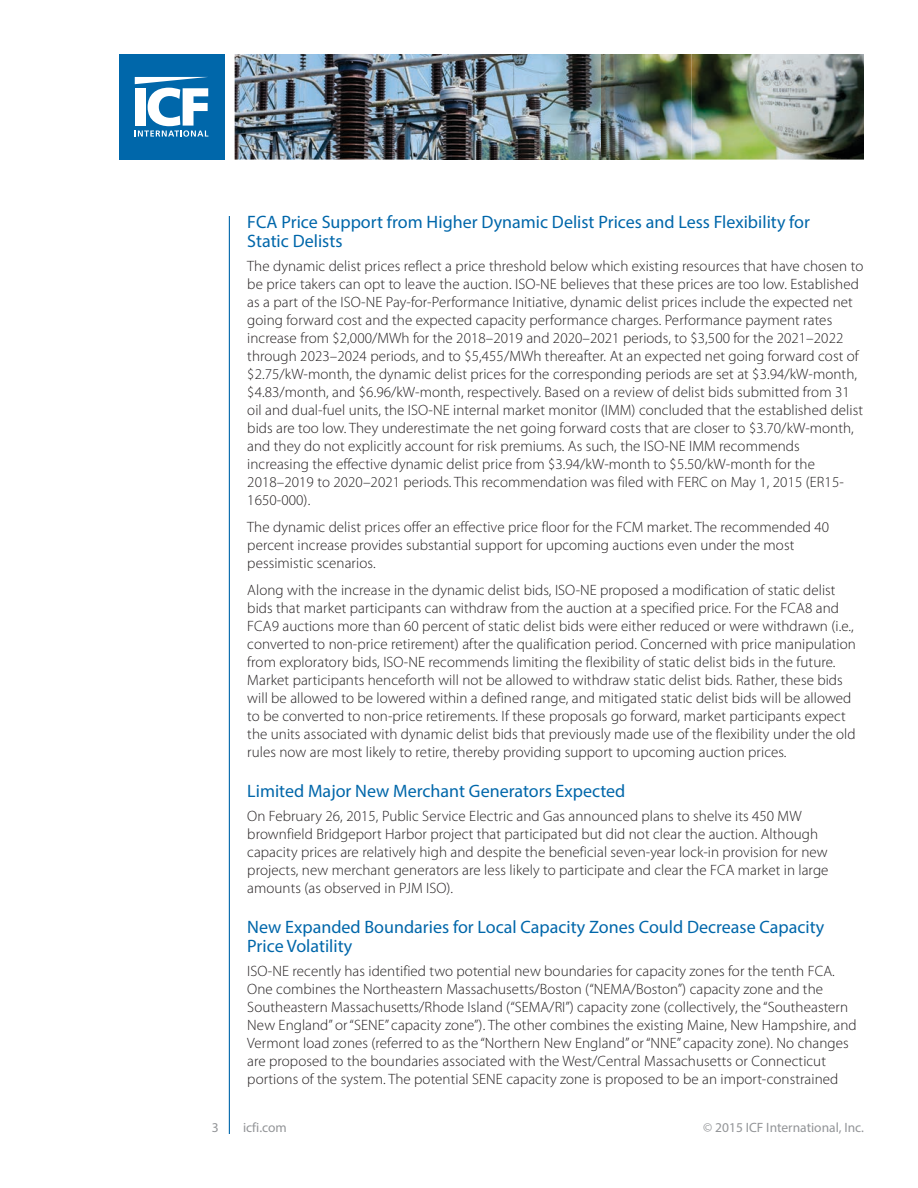
<style>
.page{position:relative;width:918px;height:1188px;background:#fff}
.page>*{position:absolute;margin:0;border:0;box-sizing:border-box;transform-origin:0 0}
.t1{font:18px/19.5px "Myriad Pro";color:#0067aa}
.t2{font:300 15px/18px "Myriad Pro";letter-spacing:.005em;color:#231f20}
.t3{font:13.5px "Myriad Pro";color:#939598}
</style>
<div class="page">
<img style="left:235px;top:54px;width:629px;height:106px">
<img style="left:429px;top:54px;width:263px;height:106px">
<div style="left:119px;top:54px;width:105px;height:106px;background:#0067aa"></div>
<svg style="left:135px;top:77px;width:73px;height:60px"></svg>
<hr style="left:229px;top:216px;width:1px;height:918px;background:#0067aa">
<img style="left:602px;top:54px;width:58px;height:106px">
<p class="t1" style="left:247px;top:212px;width:564px">FCA Price Support from Higher Dynamic Delist Prices and Less Flexibility for<br>Static Delists</p>
<p class="t2" style="left:247px;top:258px;width:618px">The dynamic delist prices reflect a price threshold below which existing resources that have chosen to be price takers can opt to leave the auction. ISO-NE believes that these prices are too low. Established as a part of the ISO-NE Pay-for-Performance Initiative, dynamic delist prices include the expected net going forward cost and the expected capacity performance charges. Performance payment rates increase from $2,000/MWh for the 2018–2019 and 2020–2021 periods, to $3,500 for the 2021–2022 through 2023–2024 periods, and to $5,455/MWh thereafter. At an expected net going forward cost of $2.75/kW-month, the dynamic delist prices for the corresponding periods are set at $3.94/kW-month, $4.83/month, and $6.96/kW-month, respectively. Based on a review of delist bids submitted from 31 oil and dual-fuel units, the ISO-NE internal market monitor (IMM) concluded that the established delist bids are too low. They underestimate the net going forward costs that are closer to $3.70/kW-month, and they do not explicitly account for risk premiums. As such, the ISO-NE IMM recommends increasing the effective dynamic delist price from $3.94/kW-month to $5.50/kW-month for the 2018–2019 to 2020–2021 periods. This recommendation was filed with FERC on May 1, 2015 (ER15- 1650-000).</p>
<p class="t2" style="left:247px;top:518px;width:583px">The dynamic delist prices offer an effective price floor for the FCM market. The recommended 40 percent increase provides substantial support for upcoming auctions even under the most pessimistic scenarios.</p>
<p class="t2" style="left:247px;top:581px;width:610px">Along with the increase in the dynamic delist bids, ISO-NE proposed a modification of static delist bids that market participants can withdraw from the auction at a specified price. For the FCA8 and FCA9 auctions more than 60 percent of static delist bids were either reduced or were withdrawn (i.e., converted to non-price retirement) after the qualification period. Concerned with price manipulation from exploratory bids, ISO-NE recommends limiting the flexibility of static delist bids in the future.<br>Market participants henceforth will not be allowed to withdraw static delist bids. Rather, these bids will be allowed to be lowered within a defined range, and mitigated static delist bids will be allowed to be converted to non-price retirements. If these proposals go forward, market participants expect the units associated with dynamic delist bids that previously made use of the flexibility under the old rules now are most likely to retire, thereby providing support to upcoming auction prices.</p>
<p class="t1" style="left:247px;top:781px;width:380px">Limited Major New Merchant Generators Expected</p>
<p class="t2" style="left:247px;top:807px;width:583px">On February 26, 2015, Public Service Electric and Gas announced plans to shelve its 450 MW brownfield Bridgeport Harbor project that participated but did not clear the auction. Although capacity prices are relatively high and despite the beneficial seven-year lock-in provision for new projects, new merchant generators are less likely to participate and clear the FCA market in large amounts (as observed in PJM ISO).</p>
<p class="t1" style="left:247px;top:917px;width:578px">New Expanded Boundaries for Local Capacity Zones Could Decrease Capacity<br>Price Volatility</p>
<p class="t2" style="left:247px;top:962px;width:611px">ISO-NE recently has identified two potential new boundaries for capacity zones for the tenth FCA.<br>One combines the Northeastern Massachusetts/Boston (“NEMA/Boston”) capacity zone and the Southeastern Massachusetts/Rhode Island (“SEMA/RI”) capacity zone (collectively, the “Southeastern New England” or “SENE” capacity zone”). The other combines the existing Maine, New Hampshire, and Vermont load zones (referred to as the “Northern New England” or “NNE” capacity zone). No changes are proposed to the boundaries associated with the West/Central Massachusetts or Connecticut portions of the system. The potential SENE capacity zone is proposed to be an import-constrained</p>
<p class="t3" style="left:212px;top:1119px;width:8px">3</p>
<p class="t3" style="left:243px;top:1119px;width:45px">icfi.com</p>
<p class="t3" style="left:703px;top:1119px;width:162px">© 2015 ICF International, Inc.</p>
</div>
